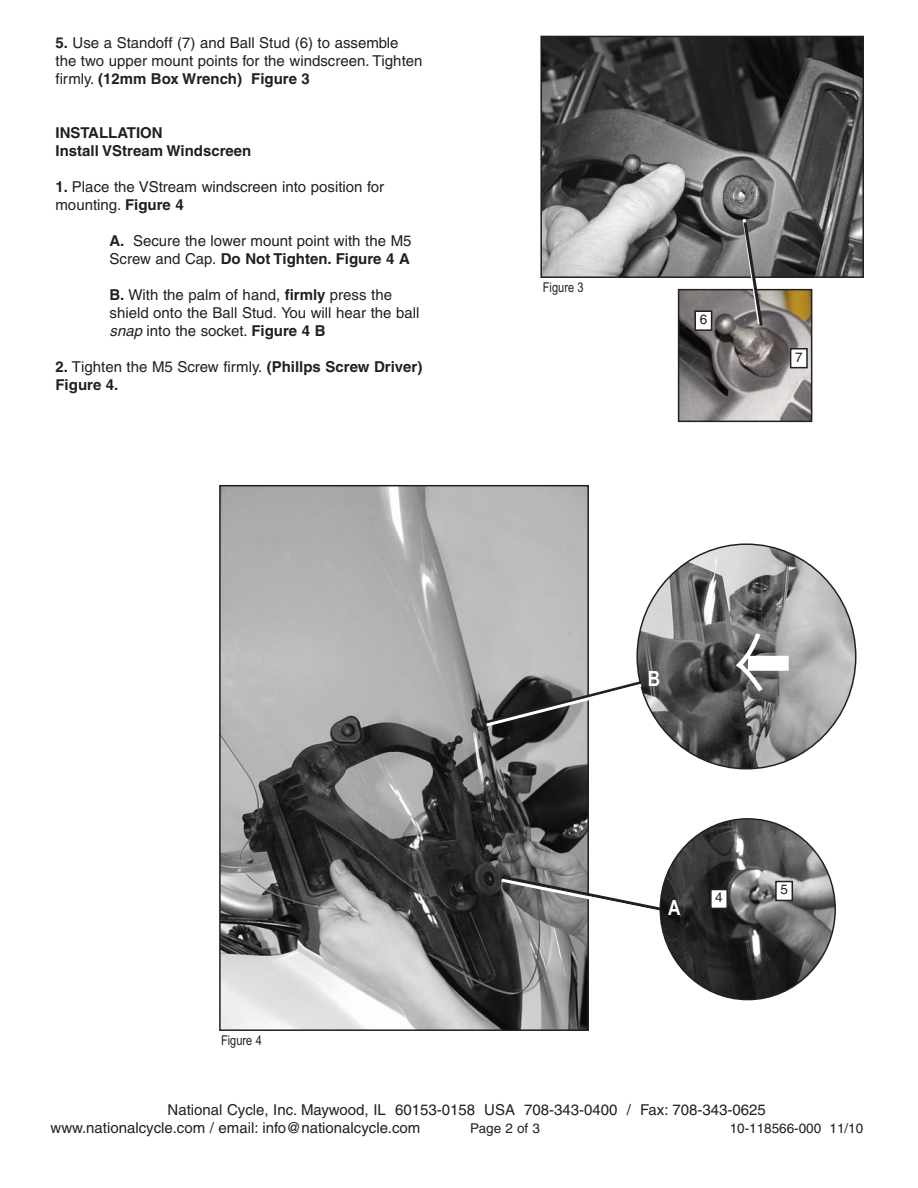
<style>
.page{position:relative;width:918px;height:1188px;background:#fff}
.page>*{position:absolute;margin:0;border:0;box-sizing:border-box;transform-origin:0 0}
.t1{font:700 21px "Arial Narrow";color:#fff}
.t2{font:15px/18px "Helvetica";color:#231f20}
.t3{font:700 15px/18px "Helvetica";color:#231f20}
.t4{font:13.5px "Helvetica";color:#231f20}
.t5{font:13.5px "Arial Narrow";color:#231f20}
.s1{font-weight:700}
.s2{font-style:italic}
.s3{font-weight:400}
</style>
<div class="page">
<img style="left:543px;top:39px;width:318px;height:236px">
<div style="left:540px;top:36px;width:324px;height:242px;border:2px solid #231f20"></div>
<img style="left:222px;top:488px;width:364px;height:540px">
<div style="left:219px;top:485px;width:370px;height:546px;border:2px solid #231f20"></div>
<svg style="left:636px;top:543px;width:220px;height:227px"></svg>
<div style="left:748px;top:656px;width:41px;height:15px;background:#fff"></div>
<svg style="left:732px;top:628px;width:35px;height:69px"></svg>
<svg style="left:483px;top:679px;width:162px;height:50px"></svg>
<svg style="left:498px;top:818px;width:338px;height:182px"></svg>
<img style="left:681px;top:292px;width:128px;height:127px">
<div style="left:678px;top:289px;width:134px;height:133px;border:2px solid #231f20"></div>
<div style="left:791px;top:349px;width:16px;height:19px;background:#fff"></div>
<div style="left:790px;top:348px;width:18px;height:20px;border:2px solid #231f20"></div>
<div style="left:695px;top:311px;width:17px;height:19px;background:#fff"></div>
<div style="left:694px;top:310px;width:18px;height:21px;border:2px solid #231f20"></div>
<svg style="left:741px;top:216px;width:24px;height:113px;background:#888686"></svg>
<div style="left:776px;top:882px;width:16px;height:18px;background:#fff"></div>
<div style="left:775px;top:881px;width:18px;height:20px;border:2px solid #231f20"></div>
<div style="left:711px;top:890px;width:16px;height:18px;background:#fff"></div>
<div style="left:710px;top:889px;width:18px;height:20px;border:2px solid #231f20"></div>
<p class="t2" style="left:55px;top:35px;width:369px"><span class="s1">5.</span> Use a Standoff (7) and Ball Stud (6) to assemble the two upper mount points for the windscreen. Tighten firmly. <span class="s1">(12mm Box Wrench) Figure 3</span></p>
<p class="t3" style="left:55px;top:125px;width:197px">INSTALLATION<br>Install VStream Windscreen</p>
<p class="t2" style="left:55px;top:179px;width:330px"><span class="s1">1.</span> Place the VStream windscreen into position for mounting. <span class="s1">Figure 4</span></p>
<p class="t2" style="left:110px;top:233px;width:304px"><span class="s1">A.</span> Secure the lower mount point with the M5<br>Screw and Cap. <span class="s1">Do Not Tighten. Figure 4 A</span></p>
<p class="t2" style="left:110px;top:287px;width:312px"><span class="s1">B.</span> With the palm of hand, <span class="s1">firmly</span> press the shield onto the Ball Stud. You will hear the ball <span class="s2">snap</span> into the socket. <span class="s1">Figure 4 B</span></p>
<p class="t3" style="left:56px;top:359px;width:368px">2. <span class="s3">Tighten the M5 Screw firmly.</span> (Phillps Screw Driver)<br>Figure 4.</p>
<p class="t5" style="left:221px;top:1033px;width:42px">Figure 4</p>
<p class="t5" style="left:543px;top:280px;width:42px">Figure 3</p>
<p class="t4" style="left:700px;top:314px;width:9px">6</p>
<p class="t4" style="left:795px;top:352px;width:9px">7</p>
<h1 class="t1" style="left:648px;top:666px;width:14px">B</h1>
<h1 class="t1" style="left:668px;top:895px;width:14px">A</h1>
<p class="t4" style="left:715px;top:893px;width:9px">4</p>
<p class="t4" style="left:780px;top:885px;width:9px">5</p>
<p class="t2" style="left:51px;top:1102px;width:717px;text-indent:117px">National Cycle, Inc. Maywood, IL 60153-0158 USA 708-343-0400 / Fax: 708-343-0625 www.nationalcycle.com / email: info@nationalcycle.com</p>
<p class="t4" style="left:470px;top:1124px;width:71px">Page 2 of 3</p>
<p class="t4" style="left:730px;top:1124px;width:135px">10-118566-000 11/10</p>
</div>
